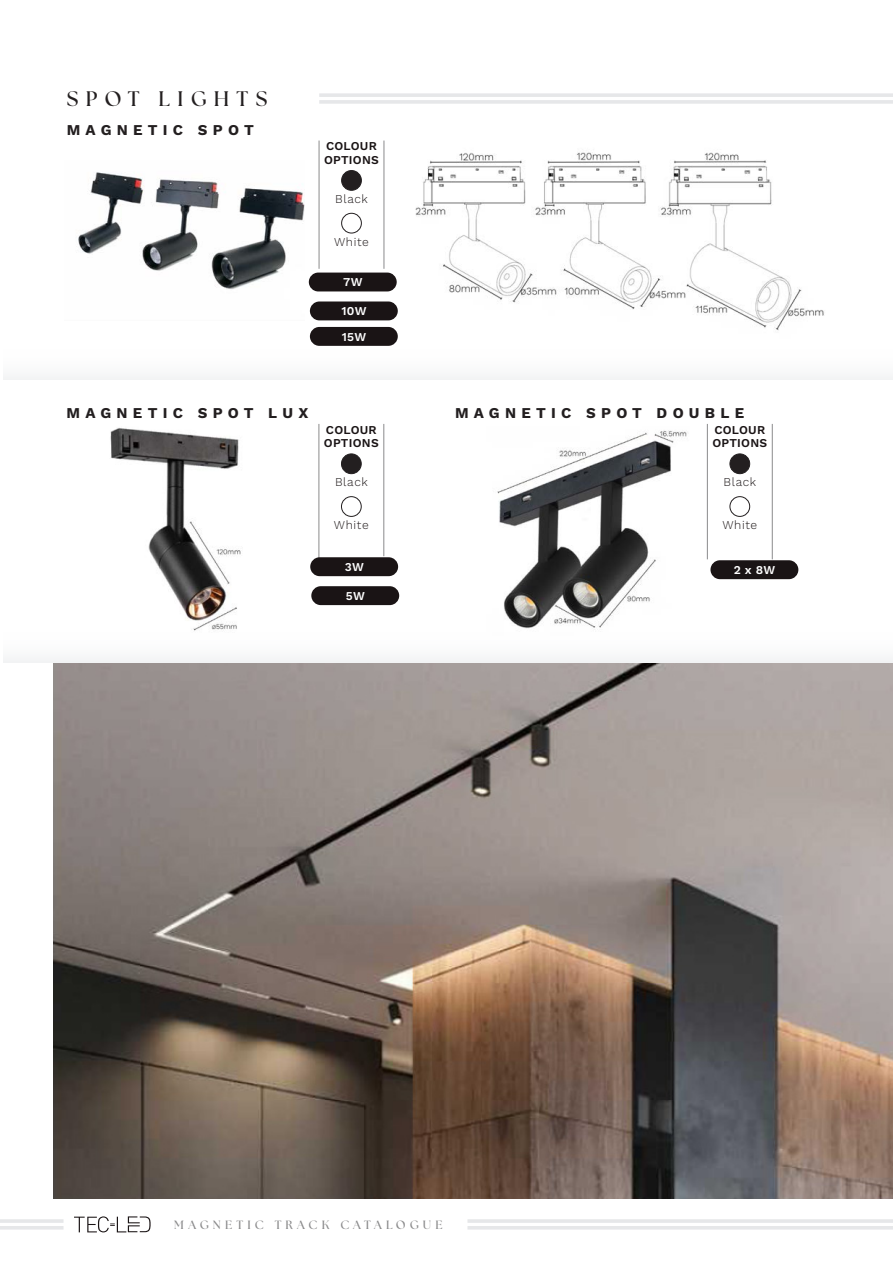
<style>
.page{position:relative;width:893px;height:1263px;background:#fff}
.page>*{position:absolute;margin:0;border:0;box-sizing:border-box;transform-origin:0 0}
.t1{font:700 21px "The Seasons";letter-spacing:.35em;color:#231f20}
.t2{font:700 15px "Work Sans";letter-spacing:.35em;color:#231f20}
.t3{font:600 12px/13.5px "Work Sans";letter-spacing:.02em;color:#1a1415}
.t4{font:300 12px "Work Sans";letter-spacing:.05em;color:#1a1415}
.t5{font:700 12px "The Seasons";letter-spacing:.35em;color:#8b8b8c}
.t6{font:600 12px "Work Sans";letter-spacing:.02em;color:#fff}
</style>
<div class="page">
<div style="left:342px;top:171px;width:19px;height:19px;background:#231f20;border-radius:50%"></div>
<div style="left:341px;top:170px;width:21px;height:21px;border:1px solid #231f20;border-radius:50%"></div>
<div style="left:341px;top:213px;width:21px;height:20px;border:1px solid #231f20;border-radius:50%"></div>
<hr style="left:319px;top:93px;width:574px;height:4px;background:#e6e7e9">
<hr style="left:319px;top:100px;width:574px;height:4px;background:#e6e7e9">
<hr style="left:384px;top:141px;width:1px;height:128px;background:#8b8b8c">
<hr style="left:319px;top:141px;width:1px;height:128px;background:#8b8b8c">
<hr style="left:0;top:1219px;width:64px;height:4px;background:#e6e7e9">
<hr style="left:0;top:1226px;width:64px;height:3px;background:#e6e7e9">
<svg style="left:74px;top:1216px;width:77px;height:16px"></svg>
<hr style="left:467px;top:1219px;width:426px;height:4px;background:#e6e7e9">
<hr style="left:467px;top:1226px;width:426px;height:3px;background:#e6e7e9">
<img style="left:78px;top:172px;width:226px;height:117px">
<img style="left:415px;top:152px;width:409px;height:179px">
<div style="left:341px;top:454px;width:20px;height:20px;background:#231f20;border-radius:50%"></div>
<div style="left:341px;top:453px;width:21px;height:21px;border:1px solid #231f20;border-radius:50%"></div>
<div style="left:341px;top:496px;width:21px;height:21px;border:1px solid #231f20;border-radius:50%"></div>
<hr style="left:384px;top:424px;width:1px;height:132px;background:#8b8b8c">
<hr style="left:319px;top:424px;width:1px;height:135px;background:#8b8b8c">
<img style="left:110px;top:428px;width:131px;height:202px">
<div style="left:730px;top:454px;width:20px;height:20px;background:#231f20;border-radius:50%"></div>
<div style="left:730px;top:453px;width:20px;height:21px;border:1px solid #231f20;border-radius:50%"></div>
<div style="left:730px;top:496px;width:20px;height:21px;border:1px solid #231f20;border-radius:50%"></div>
<hr style="left:772px;top:424px;width:1px;height:135px;background:#8b8b8c">
<hr style="left:707px;top:424px;width:1px;height:135px;background:#8b8b8c">
<img style="left:497px;top:430px;width:190px;height:199px">
<img style="left:54px;top:662px;width:839px;height:536px">
<div style="left:309px;top:273px;width:88px;height:18px;background:#1a1415;border-radius:9px"></div>
<div style="left:310px;top:301px;width:88px;height:19px;background:#1a1415;border-radius:9px"></div>
<div style="left:310px;top:327px;width:88px;height:19px;background:#1a1415;border-radius:9px"></div>
<div style="left:310px;top:557px;width:88px;height:19px;background:#1a1415;border-radius:9px"></div>
<div style="left:311px;top:586px;width:88px;height:19px;background:#1a1415;border-radius:9px"></div>
<div style="left:710px;top:560px;width:88px;height:19px;background:#1a1415;border-radius:9px"></div>
<div style="left:3px;top:630px;width:890px;height:32px;background:#fbfcfc"></div>
<p class="t1" style="left:67px;top:85px;width:202px">SPOT LIGHTS</p>
<p class="t2" style="left:67px;top:121px;width:189px">MAGNETIC SPOT</p>
<p class="t3" style="left:324px;top:140px;width:56px">COLOUR<br>OPTIONS</p>
<p class="t4" style="left:335px;top:192px;width:34px">Black</p>
<p class="t4" style="left:334px;top:234px;width:36px">White</p>
<p class="t6" style="left:343px;top:275px;width:21px">7W</p>
<p class="t6" style="left:341px;top:304px;width:27px">10W</p>
<p class="t6" style="left:342px;top:329px;width:26px">15W</p>
<p class="t2" style="left:67px;top:404px;width:243px">MAGNETIC SPOT LUX</p>
<p class="t3" style="left:324px;top:423px;width:56px">COLOUR<br>OPTIONS</p>
<p class="t4" style="left:335px;top:475px;width:34px">Black</p>
<p class="t4" style="left:334px;top:518px;width:36px">White</p>
<p class="t6" style="left:345px;top:560px;width:21px">3W</p>
<p class="t6" style="left:346px;top:589px;width:21px">5W</p>
<p class="t2" style="left:455px;top:404px;width:291px">MAGNETIC SPOT DOUBLE</p>
<p class="t3" style="left:712px;top:423px;width:56px">COLOUR<br>OPTIONS</p>
<p class="t4" style="left:724px;top:475px;width:34px">Black</p>
<p class="t4" style="left:722px;top:518px;width:36px">White</p>
<p class="t6" style="left:734px;top:563px;width:43px">2 x 8W</p>
<p class="t5" style="left:174px;top:1217px;width:270px">MAGNETIC TRACK CATALOGUE</p>
</div>
